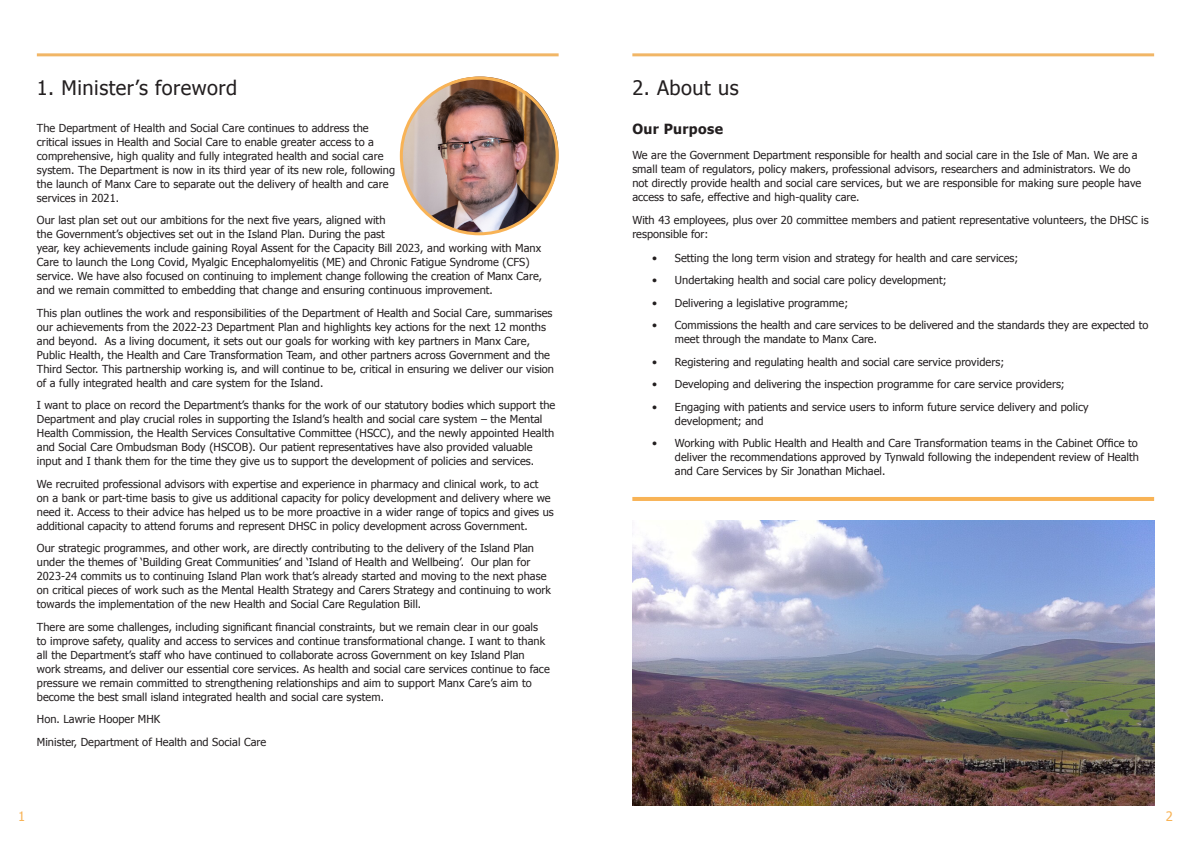
<style>
.page{position:relative;width:1191px;height:842px;background:#fff}
.page>*{position:absolute;margin:0;border:0;box-sizing:border-box;transform-origin:0 0}
.Heading{font:20px "Tahoma";letter-spacing:.025em;color:#231f20}
.Sub-Heading{font:700 14px "Tahoma";letter-spacing:.025em;color:#231f20}
.t1{font:13px "Tahoma";color:#f8b356}
.Copy{font:11px/14px "Tahoma";letter-spacing:.005em;color:#231f20}
</style>
<div class="page">
<hr style="left:37px;top:53px;width:521px;height:3px;background:#f1b666">
<hr style="left:632px;top:53px;width:522px;height:3px;background:#f1b666">
<img style="left:632px;top:520px;width:522px;height:285px">
<hr style="left:632px;top:497px;width:522px;height:4px;background:#f8b356">
<img style="left:402px;top:77px;width:156px;height:156px;border-radius:78px">
<div style="left:400px;top:77px;width:158px;height:158px;border:3px solid #f8b356;border-radius:50%"></div>
<p class="Heading" style="left:37px;top:74px;width:202px">1. Minister’s foreword</p>
<p class="Heading" style="left:632px;top:74px;width:108px">2. About us</p>
<p class="Copy" style="left:37px;top:120px;width:360px">The Department of Health and Social Care continues to address the critical issues in Health and Social Care to enable greater access to a comprehensive, high quality and fully integrated health and social care system. The Department is now in its third year of its new role, following the launch of Manx Care to separate out the delivery of health and care services in 2021.</p>
<p class="Copy" style="left:37px;top:213px;width:507px">Our last plan set out our ambitions for the next five years, aligned with<br>the Government’s objectives set out in the Island Plan. During the past<br>year, key achievements include gaining Royal Assent for the Capacity Bill 2023, and working with Manx Care to launch the Long Covid, Myalgic Encephalomyelitis (ME) and Chronic Fatigue Syndrome (CFS) service. We have also focused on continuing to implement change following the creation of Manx Care, and we remain committed to embedding that change and ensuring continuous improvement.</p>
<p class="Copy" style="left:37px;top:305px;width:519px">This plan outlines the work and responsibilities of the Department of Health and Social Care, summarises our achievements from the 2022-23 Department Plan and highlights key actions for the next 12 months and beyond. As a living document, it sets out our goals for working with key partners in Manx Care, Public Health, the Health and Care Transformation Team, and other partners across Government and the Third Sector. This partnership working is, and will continue to be, critical in ensuring we deliver our vision of a fully integrated health and care system for the Island.</p>
<p class="Copy" style="left:37px;top:398px;width:520px">I want to place on record the Department’s thanks for the work of our statutory bodies which support the Department and play crucial roles in supporting the Island’s health and social care system – the Mental Health Commission, the Health Services Consultative Committee (HSCC), and the newly appointed Health and Social Care Ombudsman Body (HSCOB). Our patient representatives have also provided valuable input and I thank them for the time they give us to support the development of policies and services.</p>
<p class="Copy" style="left:37px;top:476px;width:518px">We recruited professional advisors with expertise and experience in pharmacy and clinical work, to act<br>on a bank or part-time basis to give us additional capacity for policy development and delivery where we need it. Access to their advice has helped us to be more proactive in a wider range of topics and gives us additional capacity to attend forums and represent DHSC in policy development across Government.</p>
<p class="Copy" style="left:37px;top:541px;width:516px">Our strategic programmes, and other work, are directly contributing to the delivery of the Island Plan under the themes of ‘Building Great Communities’ and ‘Island of Health and Wellbeing’. Our plan for 2023-24 commits us to continuing Island Plan work that’s already started and moving to the next phase on critical pieces of work such as the Mental Health Strategy and Carers Strategy and continuing to work towards the implementation of the new Health and Social Care Regulation Bill.</p>
<p class="Copy" style="left:37px;top:619px;width:514px">There are some challenges, including significant financial constraints, but we remain clear in our goals to improve safety, quality and access to services and continue transformational change. I want to thank all the Department’s staff who have continued to collaborate across Government on key Island Plan work streams, and deliver our essential core services. As health and social care services continue to face pressure we remain committed to strengthening relationships and aim to support Manx Care’s aim to become the best small island integrated health and social care system.</p>
<p class="Copy" style="left:37px;top:712px;width:125px">Hon. Lawrie Hooper MHK</p>
<p class="Copy" style="left:37px;top:734px;width:231px">Minister, Department of Health and Social Care</p>
<p class="Sub-Heading" style="left:632px;top:119px;width:92px">Our Purpose</p>
<p class="Copy" style="left:632px;top:148px;width:510px">We are the Government Department responsible for health and social care in the Isle of Man. We are a small team of regulators, policy makers, professional advisors, researchers and administrators. We do not directly provide health and social care services, but we are responsible for making sure people have access to safe, effective and high-quality care.</p>
<p class="Copy" style="left:632px;top:212px;width:518px">With 43 employees, plus over 20 committee members and patient representative volunteers, the DHSC is responsible for:</p>
<p class="Copy" style="left:652px;top:250px;width:368px">• Setting the long term vision and strategy for health and care services;</p>
<p class="Copy" style="left:652px;top:273px;width:296px">• Undertaking health and social care policy development;</p>
<p class="Copy" style="left:652px;top:295px;width:198px">• Delivering a legislative programme;</p>
<p class="Copy" style="left:675px;top:318px;width:475px;text-indent:-23px">• Commissions the health and care services to be delivered and the standards they are expected to meet through the mandate to Manx Care.</p>
<p class="Copy" style="left:652px;top:354px;width:353px">• Registering and regulating health and social care service providers;</p>
<p class="Copy" style="left:652px;top:377px;width:414px">• Developing and delivering the inspection programme for care service providers;</p>
<p class="Copy" style="left:675px;top:399px;width:415px;text-indent:-23px">• Engaging with patients and service users to inform future service delivery and policy development; and</p>
<p class="Copy" style="left:675px;top:436px;width:466px;text-align:justify;text-indent:-23px">• Working with Public Health and Health and Care Transformation teams in the Cabinet Office to deliver the recommendations approved by Tynwald following the independent review of Health and Care Services by Sir Jonathan Michael.</p>
<p class="t1" style="left:18px;top:807px;width:9px">1</p>
<p class="t1" style="left:1165px;top:807px;width:9px">2</p>
</div>
